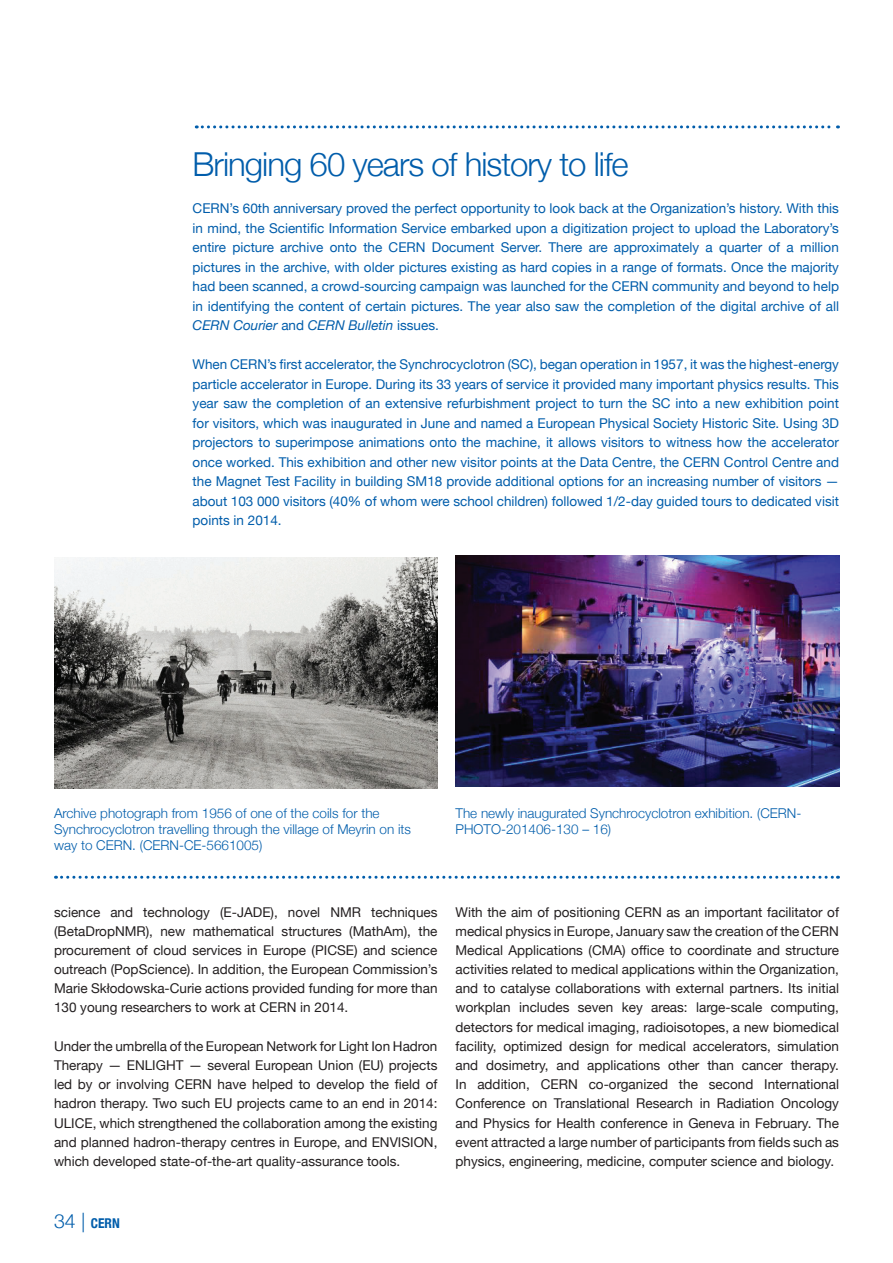
<style>
.page{position:relative;width:893px;height:1263px;background:#fff}
.page>*{position:absolute;margin:0;border:0;box-sizing:border-box;transform-origin:0 0}
.t1{font:300 33px "Helvetica Neue";letter-spacing:-.03em;color:#015dab}
.t2{font:13.5px/19.2px "Helvetica Neue";color:#231f20;text-align:justify}
.t3{font:13.5px/19.5px "Helvetica Neue";color:#015dab;text-align:justify}
.t4{font:300 13.5px/16.2px "Helvetica Neue";color:#015dab}
.t5{font:700 condensed 13.5px "Helvetica Neue";color:#015dab}
.s1{font-style:italic}
.s2{font-weight:300;font-stretch:normal;font-size:19.5px}
</style>
<div class="page">
<img style="left:455px;top:555px;width:384px;height:232px">
<img style="left:54px;top:557px;width:384px;height:232px">
<svg style="left:196px;top:125px;width:642px;height:3px"></svg>
<svg style="left:62px;top:876px;width:776px;height:3px"></svg>
<h1 class="t1" style="left:193px;top:144px;width:438px">Bringing 60 years of history to life</h1>
<p class="t3" style="left:193px;top:199px;width:648px">CERN’s 60th anniversary proved the perfect opportunity to look back at the Organization’s history. With this in mind, the Scientific Information Service embarked upon a digitization project to upload the Laboratory’s entire picture archive onto the CERN Document Server. There are approximately a quarter of a million pictures in the archive, with older pictures existing as hard copies in a range of formats. Once the majority had been scanned, a crowd-sourcing campaign was launched for the CERN community and beyond to help in identifying the content of certain pictures. The year also saw the completion of the digital archive of all <span class="s1">CERN Courier</span> and <span class="s1">CERN Bulletin</span> issues.</p>
<p class="t3" style="left:193px;top:355px;width:648px">When CERN’s first accelerator, the Synchrocyclotron (SC), began operation in 1957, it was the highest-energy particle accelerator in Europe. During its 33 years of service it provided many important physics results. This year saw the completion of an extensive refurbishment project to turn the SC into a new exhibition point for visitors, which was inaugurated in June and named a European Physical Society Historic Site. Using 3D projectors to superimpose animations onto the machine, it allows visitors to witness how the accelerator once worked. This exhibition and other new visitor points at the Data Centre, the CERN Control Centre and the Magnet Test Facility in building SM18 provide additional options for an increasing number of visitors — about 103 000 visitors (40% of whom were school children) followed 1/2-day guided tours to dedicated visit points in 2014.</p>
<p class="t4" style="left:54px;top:804px;width:359px">Archive photograph from 1956 of one of the coils for the<br>Synchrocyclotron travelling through the village of Meyrin on its way to CERN. (CERN-CE-5661005)</p>
<p class="t4" style="left:455px;top:804px;width:347px">The newly inaugurated Synchrocyclotron exhibition. (CERN-<br>PHOTO-201406-130 – 16)</p>
<p class="t2" style="left:54px;top:902px;width:385px">science and technology (E-JADE), novel NMR techniques (BetaDropNMR), new mathematical structures (MathAm), the procurement of cloud services in Europe (PICSE) and science outreach (PopScience). In addition, the European Commission’s Marie Skłodowska-Curie actions provided funding for more than 130 young researchers to work at CERN in 2014.</p>
<p class="t2" style="left:54px;top:1036px;width:385px">Under the umbrella of the European Network for Light Ion Hadron Therapy — ENLIGHT — several European Union (EU) projects led by or involving CERN have helped to develop the field of hadron therapy. Two such EU projects came to an end in 2014:<br>ULICE, which strengthened the collaboration among the existing and planned hadron-therapy centres in Europe, and ENVISION, which developed state-of-the-art quality-assurance tools.</p>
<p class="t5" style="left:54px;top:1215px;width:67px"><span class="s2">34 |</span> CERN</p>
<p class="t2" style="left:455px;top:902px;width:385px">With the aim of positioning CERN as an important facilitator of medical physics in Europe, January saw the creation of the CERN Medical Applications (CMA) office to coordinate and structure activities related to medical applications within the Organization, and to catalyse collaborations with external partners. Its initial workplan includes seven key areas: large-scale computing, detectors for medical imaging, radioisotopes, a new biomedical facility, optimized design for medical accelerators, simulation and dosimetry, and applications other than cancer therapy.<br>In addition, CERN co-organized the second International Conference on Translational Research in Radiation Oncology and Physics for Health conference in Geneva in February. The event attracted a large number of participants from fields such as physics, engineering, medicine, computer science and biology.</p>
</div>
